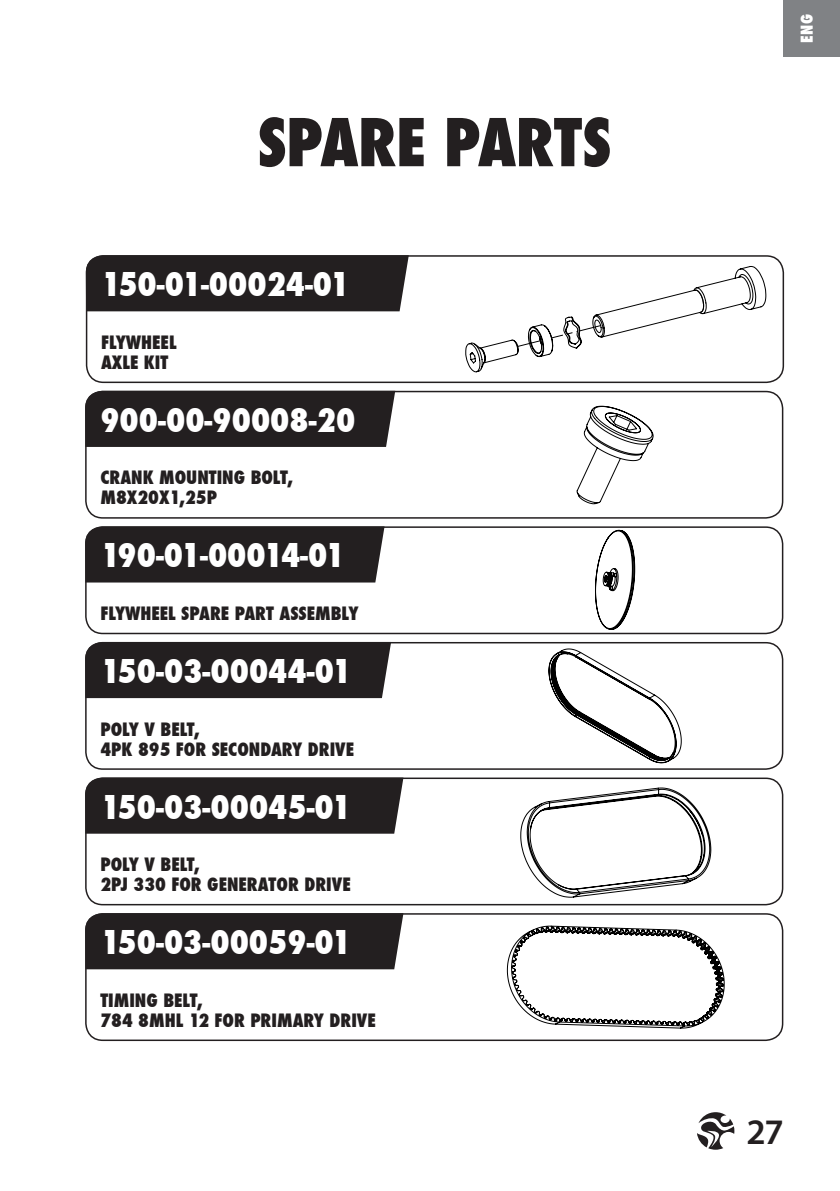
<style>
.page{position:relative;width:840px;height:1191px;background:#fff}
.page>*{position:absolute;margin:0;border:0;box-sizing:border-box;transform-origin:0 0}
.t1{font:800 condensed 64px "Futura";letter-spacing:-.01em;color:#231f20}
.t2{font:600 36px "Myriad Pro";color:#231f20}
.t3{font:800 condensed 32px "Futura";color:#fff}
.t4{font:800 condensed 32px "Futura";letter-spacing:-.065em;color:#fff}
.t5{font:800 condensed 18px/20px "Futura";color:#231f20}
.t6{font:800 condensed 16px "Futura";color:#fff}
</style>
<div class="page">
<svg style="left:697px;top:1112px;width:37px;height:37px"></svg>
<div style="left:782px;top:0;width:57px;height:57px;background:#808285"></div>
<svg style="left:465px;top:266px;width:301px;height:107px"></svg>
<div style="left:86px;top:255px;width:697px;height:128px;border:2px solid #231f20;border-radius:17px"></div>
<svg style="left:595px;top:530px;width:39px;height:99px"></svg>
<div style="left:85px;top:526px;width:698px;height:108px;border:2px solid #231f20;border-radius:17px"></div>
<svg style="left:548px;top:649px;width:133px;height:114px"></svg>
<div style="left:85px;top:642px;width:698px;height:128px;border:2px solid #231f20;border-radius:17px"></div>
<svg style="left:576px;top:406px;width:77px;height:98px"></svg>
<div style="left:85px;top:391px;width:698px;height:127px;border:2px solid #231f20;border-radius:17px"></div>
<div style="left:86px;top:255px;width:322px;height:56px;background:#231f20"></div>
<div style="left:85px;top:526px;width:299px;height:56px;background:#231f20"></div>
<div style="left:85px;top:642px;width:306px;height:56px;background:#231f20"></div>
<div style="left:85px;top:391px;width:310px;height:56px;background:#231f20"></div>
<svg style="left:520px;top:787px;width:191px;height:110px"></svg>
<div style="left:85px;top:777px;width:698px;height:128px;border:2px solid #231f20;border-radius:17px"></div>
<svg style="left:507px;top:926px;width:217px;height:102px"></svg>
<div style="left:85px;top:913px;width:698px;height:128px;border:2px solid #231f20;border-radius:17px"></div>
<div style="left:85px;top:777px;width:318px;height:56px;background:#231f20"></div>
<div style="left:85px;top:913px;width:318px;height:56px;background:#231f20"></div>
<p class="t1" style="left:257px;top:99px;width:355px">SPARE PARTS</p>
<p class="t3" style="left:101px;top:263px;width:249px">150-01-00024-01</p>
<p class="t5" style="left:101px;top:332px;width:77px">FLYWHEEL<br>AXLE KIT</p>
<p class="t3" style="left:100px;top:398px;width:256px">900-00-90008-20</p>
<p class="t5" style="left:100px;top:468px;width:194px">CRANK MOUNTING BOLT,<br>M8X20X1,25P</p>
<p class="t4" style="left:100px;top:534px;width:245px">190-01-00014-01</p>
<p class="t5" style="left:100px;top:603px;width:259px">FLYWHEEL SPARE PART ASSEMBLY</p>
<p class="t3" style="left:100px;top:649px;width:252px">150-03-00044-01</p>
<p class="t5" style="left:100px;top:719px;width:255px">POLY V BELT,<br>4PK 895 FOR SECONDARY DRIVE</p>
<p class="t3" style="left:100px;top:785px;width:252px">150-03-00045-01</p>
<p class="t5" style="left:100px;top:854px;width:252px">POLY V BELT,<br>2PJ 330 FOR GENERATOR DRIVE</p>
<p class="t3" style="left:100px;top:920px;width:252px">150-03-00059-01</p>
<p class="t5" style="left:100px;top:990px;width:277px">TIMING BELT,<br>784 8MHL 12 FOR PRIMARY DRIVE</p>
<p class="t6" style="left:795px;top:43px;width:30px;rotate:-90deg">ENG</p>
<h2 class="t2" style="left:746px;top:1109px;width:39px">27</h2>
</div>
